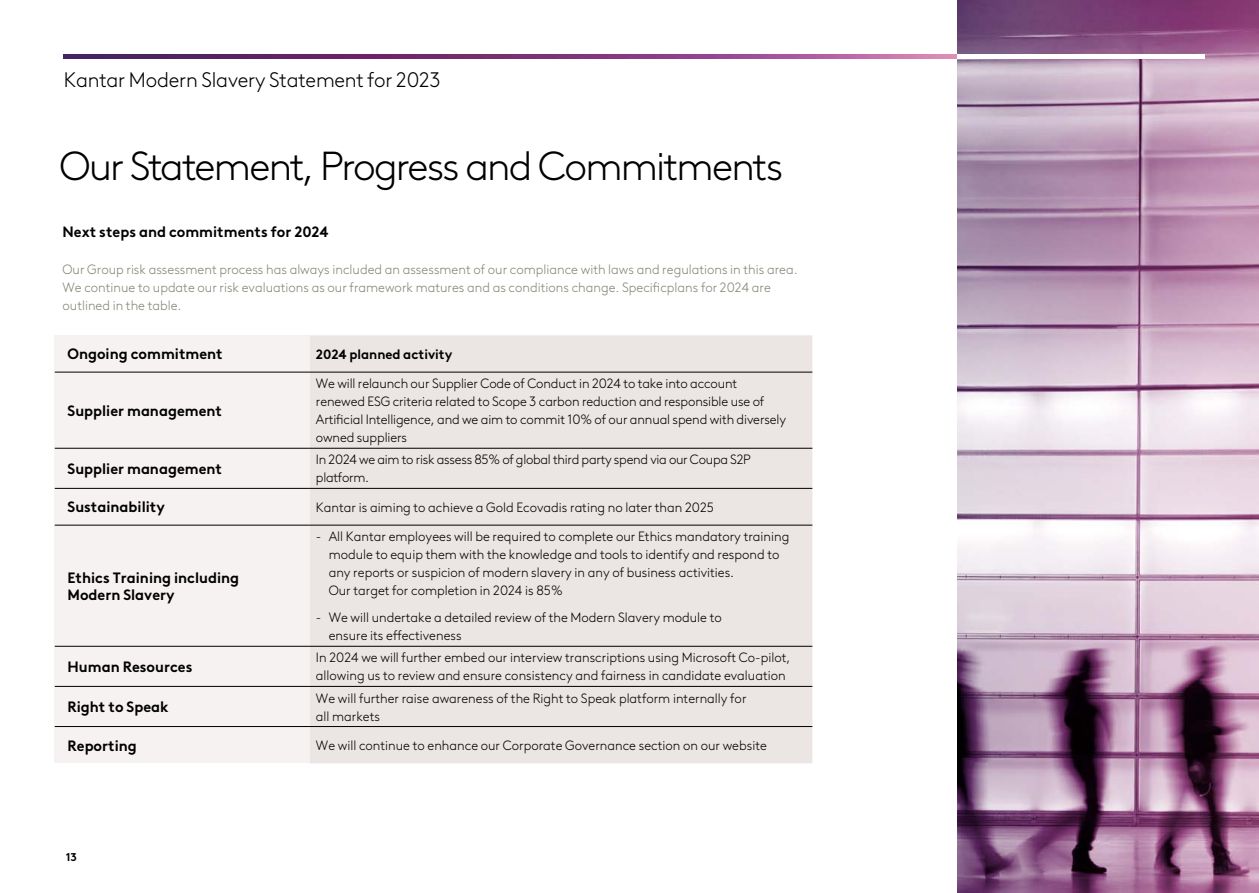
<style>
.page{position:relative;width:1259px;height:893px;background:#fff}
.page>*{position:absolute;margin:0;border:0;box-sizing:border-box;transform-origin:0 0}
.t1{font:300 40.5px "Kantar Brown";letter-spacing:-.045em;color:#000}
.t2{font:300 21px "Kantar Brown";letter-spacing:-.01em;color:#000}
.t3{font:700 15px/16.5px "Kantar Brown";color:#000}
.t4{font:300 13.5px/18px "Kantar Brown";color:#000}
.t5{font:300 13.5px/18px "Kantar Brown";color:#848477}
.t6{font:300 13.5px/18px "Kantar Brown";letter-spacing:-.02em;color:#000}
.t7{font:700 13.5px "Kantar Brown";color:#000}
.t8{font:700 11.25px "Kantar Brown";color:#000}
</style>
<div class="page">
<img style="left:64px;top:54px;width:893px;height:4px">
<div style="left:55px;top:335px;width:255px;height:428px;background:#f6f2f1"></div>
<div style="left:310px;top:335px;width:502px;height:428px;background:#ebe5e3"></div>
<hr style="left:55px;top:372px;width:255px;height:1px;background:#000">
<hr style="left:55px;top:448px;width:255px;height:1px;background:#000">
<hr style="left:55px;top:488px;width:255px;height:1px;background:#000">
<hr style="left:55px;top:525px;width:255px;height:1px;background:#000">
<hr style="left:55px;top:646px;width:255px;height:1px;background:#000">
<hr style="left:55px;top:686px;width:255px;height:1px;background:#000">
<hr style="left:55px;top:726px;width:255px;height:1px;background:#000">
<hr style="left:310px;top:372px;width:502px;height:1px;background:#000">
<hr style="left:310px;top:448px;width:502px;height:1px;background:#000">
<hr style="left:310px;top:488px;width:502px;height:1px;background:#000">
<hr style="left:310px;top:525px;width:502px;height:1px;background:#000">
<hr style="left:310px;top:646px;width:502px;height:1px;background:#000">
<hr style="left:310px;top:686px;width:502px;height:1px;background:#000">
<hr style="left:310px;top:726px;width:502px;height:1px;background:#000">
<img style="left:957px;top:0;width:302px;height:893px">
<hr style="left:957px;top:54px;width:248px;height:4px;background:#fff">
<h2 class="t2" style="left:64px;top:64px;width:378px">Kantar Modern Slavery Statement for 2023</h2>
<h1 class="t1" style="left:60px;top:136px;width:725px">Our Statement, Progress and Commitments</h1>
<p class="t3" style="left:63px;top:222px;width:267px">Next steps and commitments for 2024</p>
<p class="t5" style="left:63px;top:259px;width:736px">Our Group risk assessment process has always included an assessment of our compliance with laws and regulations in this area.<br>We continue to update our risk evaluations as our framework matures and as conditions change. Specificplans for 2024 are outlined in the table.</p>
<p class="t3" style="left:68px;top:344px;width:157px">Ongoing commitment</p>
<p class="t7" style="left:316px;top:343px;width:138px">2024 planned activity</p>
<p class="t3" style="left:68px;top:401px;width:156px">Supplier management</p>
<p class="t4" style="left:316px;top:374px;width:471px">We will relaunch our Supplier Code of Conduct in 2024 to take into account renewed ESG criteria related to Scope 3 carbon reduction and responsible use of Artificial Intelligence, and we aim to commit 10% of our annual spend with diversely owned suppliers</p>
<p class="t3" style="left:68px;top:459px;width:156px">Supplier management</p>
<p class="t6" style="left:316px;top:450px;width:436px">In 2024 we aim to risk assess 85% of global third party spend via our Coupa S2P platform.</p>
<p class="t3" style="left:68px;top:497px;width:99px">Sustainability</p>
<p class="t4" style="left:316px;top:497px;width:399px">Kantar is aiming to achieve a Gold Ecovadis rating no later than 2025</p>
<p class="t3" style="left:68px;top:568px;width:173px">Ethics Training including<br>Modern Slavery</p>
<p class="t4" style="left:329px;top:527px;width:462px;text-indent:-13px">- All Kantar employees will be required to complete our Ethics mandatory training module to equip them with the knowledge and tools to identify and respond to any reports or suspicion of modern slavery in any of business activities.<br>Our target for completion in 2024 is 85%</p>
<p class="t4" style="left:329px;top:608px;width:394px;text-indent:-13px">- We will undertake a detailed review of the Modern Slavery module to ensure its effectiveness</p>
<p class="t3" style="left:68px;top:657px;width:126px">Human Resources</p>
<p class="t4" style="left:316px;top:648px;width:476px">In 2024 we will further embed our interview transcriptions using Microsoft Co-pilot, allowing us to review and ensure consistency and fairness in candidate evaluation</p>
<p class="t3" style="left:68px;top:697px;width:103px">Right to Speak</p>
<p class="t4" style="left:316px;top:688px;width:432px">We will further raise awareness of the Right to Speak platform internally for all markets</p>
<p class="t3" style="left:68px;top:735px;width:71px">Reporting</p>
<p class="t4" style="left:316px;top:735px;width:452px">We will continue to enhance our Corporate Governance section on our website</p>
<p class="t8" style="left:66px;top:848px;width:13px">13</p>
</div>
